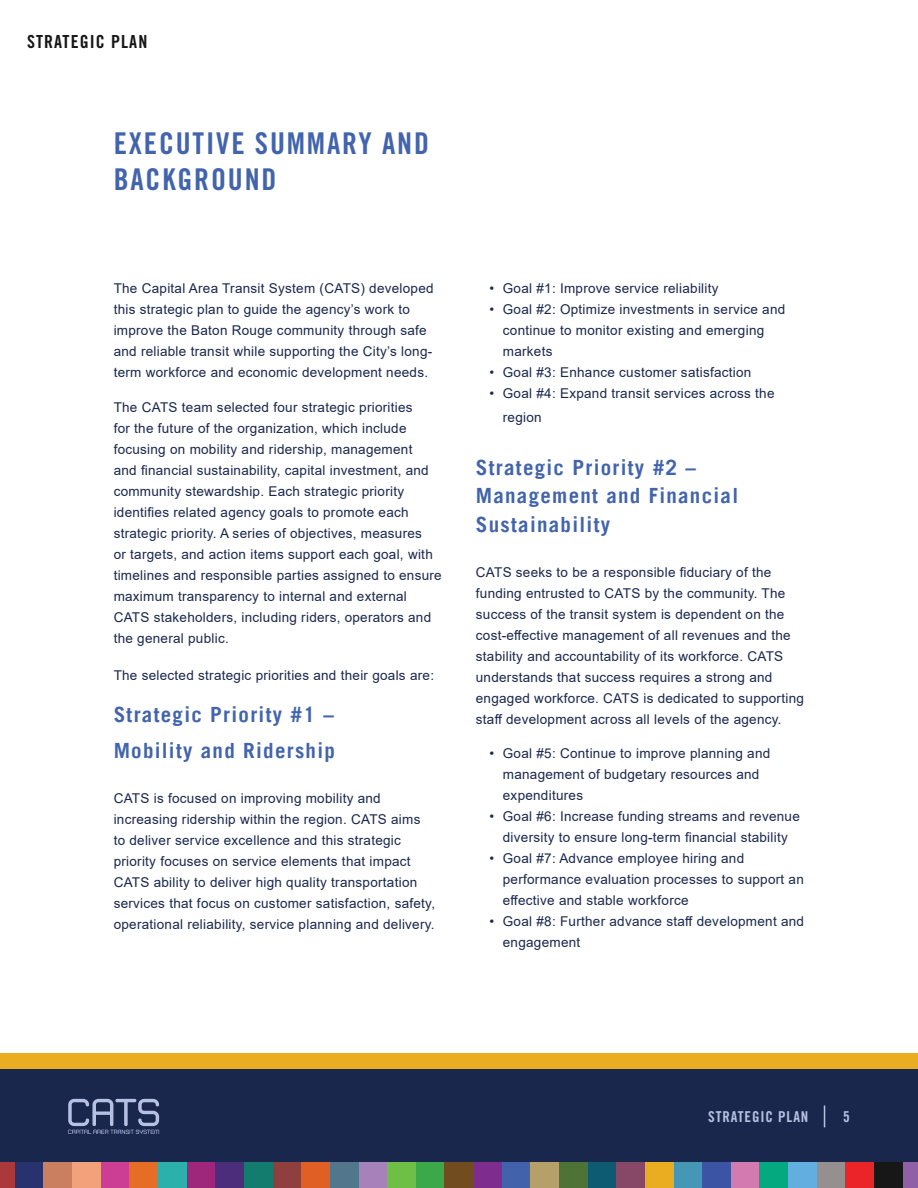
<style>
.page{position:relative;width:918px;height:1188px;background:#fff}
.page>*{position:absolute;margin:0;border:0;box-sizing:border-box;transform-origin:0 0}
.t1{font:30px/36px "Trade Gothic LT Std Bd Cn 20";letter-spacing:.06em;color:#4264ac}
.t2{font:700 21px/28.5px "Trade Gothic LT";letter-spacing:.06em;color:#4264ac}
.t3{font:18px "Trade Gothic LT Std Bd Cn 20";letter-spacing:.06em;color:#181718}
.t4{font:15px "Trade Gothic LT Std Bd Cn 20";letter-spacing:.06em;color:#b6c1e2}
.t5{font:13.5px/21px "Arial";letter-spacing:.02em;color:#1a274d}
</style>
<div class="page">
<div style="left:15px;top:1100px;width:29px;height:88px;background:#27326e"></div>
<div style="left:0;top:1100px;width:15px;height:88px;background:#ab383b"></div>
<div style="left:44px;top:1100px;width:28px;height:88px;background:#ca7f60"></div>
<div style="left:72px;top:1100px;width:29px;height:88px;background:#f3a17a"></div>
<div style="left:101px;top:1100px;width:29px;height:88px;background:#cb3e94"></div>
<div style="left:130px;top:1100px;width:28px;height:88px;background:#e66d26"></div>
<div style="left:158px;top:1100px;width:29px;height:88px;background:#2bb0ac"></div>
<div style="left:187px;top:1100px;width:29px;height:88px;background:#9e267b"></div>
<div style="left:216px;top:1100px;width:28px;height:88px;background:#4c2d7c"></div>
<div style="left:244px;top:1100px;width:29px;height:88px;background:#147c6e"></div>
<div style="left:273px;top:1100px;width:28px;height:88px;background:#8e3f3e"></div>
<div style="left:301px;top:1100px;width:29px;height:88px;background:#e05f25"></div>
<div style="left:330px;top:1100px;width:29px;height:88px;background:#52778c"></div>
<div style="left:359px;top:1100px;width:28px;height:88px;background:#a681ba"></div>
<div style="left:387px;top:1100px;width:29px;height:88px;background:#6fbe46"></div>
<div style="left:416px;top:1100px;width:29px;height:88px;background:#3ba949"></div>
<div style="left:445px;top:1100px;width:28px;height:88px;background:#704c1f"></div>
<div style="left:473px;top:1100px;width:29px;height:88px;background:#7e2d8e"></div>
<div style="left:502px;top:1100px;width:29px;height:88px;background:#4263ac"></div>
<div style="left:531px;top:1100px;width:28px;height:88px;background:#b4a068"></div>
<div style="left:559px;top:1100px;width:29px;height:88px;background:#4d7436"></div>
<div style="left:588px;top:1100px;width:28px;height:88px;background:#0c5b72"></div>
<div style="left:616px;top:1100px;width:29px;height:88px;background:#874868"></div>
<div style="left:645px;top:1100px;width:29px;height:88px;background:#eaad21"></div>
<div style="left:674px;top:1100px;width:28px;height:88px;background:#4497b5"></div>
<div style="left:702px;top:1100px;width:29px;height:88px;background:#3c54a4"></div>
<div style="left:731px;top:1100px;width:29px;height:88px;background:#d37ab1"></div>
<div style="left:760px;top:1100px;width:28px;height:88px;background:#04a980"></div>
<div style="left:788px;top:1100px;width:29px;height:88px;background:#62aee0"></div>
<div style="left:817px;top:1100px;width:29px;height:88px;background:#958f90"></div>
<div style="left:846px;top:1100px;width:28px;height:88px;background:#eb2428"></div>
<div style="left:874px;top:1100px;width:29px;height:88px;background:#181718"></div>
<div style="left:903px;top:1100px;width:15px;height:88px;background:#9060a7"></div>
<div style="left:0;top:1061px;width:918px;height:101px;background:#1a274d"></div>
<div style="left:0;top:1053px;width:918px;height:16px;background:#eaad21"></div>
<svg style="left:68px;top:1099px;width:91px;height:35px"></svg>
<svg style="left:824px;top:1105px;width:1px;height:22px"></svg>
<h3 class="t3" style="left:27px;top:30px;width:122px">STRATEGIC PLAN</h3>
<h1 class="t1" style="left:114px;top:125px;width:317px">EXECUTIVE SUMMARY AND<br>BACKGROUND</h1>
<p class="t5" style="left:114px;top:278px;width:322px">The Capital Area Transit System (CATS) developed this strategic plan to guide the agency’s work to improve the Baton Rouge community through safe and reliable transit while supporting the City’s long&shy;term workforce and economic development needs.</p>
<p class="t5" style="left:114px;top:397px;width:330px">The CATS team selected four strategic priorities<br>for the future of the organization, which include focusing on mobility and ridership, management<br>and financial sustainability, capital investment, and community stewardship. Each strategic priority identifies related agency goals to promote each strategic priority. A series of objectives, measures<br>or targets, and action items support each goal, with timelines and responsible parties assigned to ensure maximum transparency to internal and external CATS stakeholders, including riders, operators and the general public.</p>
<p class="t5" style="left:114px;top:665px;width:322px">The selected strategic priorities and their goals are:</p>
<h2 class="t2" style="left:114px;top:697px;width:223px;line-height:35.2px">Strategic Priority #1 –<br>Mobility and Ridership</h2>
<p class="t5" style="left:114px;top:787px;width:323px">CATS is focused on improving mobility and increasing ridership within the region. CATS aims to deliver service excellence and this strategic priority focuses on service elements that impact CATS ability to deliver high quality transportation services that focus on customer satisfaction, safety, operational reliability, service planning and delivery.</p>
<p class="t5" style="left:489px;top:278px;width:231px">• Goal #1: Improve service reliability</p>
<p class="t5" style="left:503px;top:299px;width:284px;text-indent:-14px">• Goal #2: Optimize investments in service and continue to monitor existing and emerging markets</p>
<p class="t5" style="left:489px;top:362px;width:264px">• Goal #3: Enhance customer satisfaction</p>
<p class="t5" style="left:503px;top:382px;width:273px;line-height:24px;text-indent:-14px">• Goal #4: Expand transit services across the region</p>
<h2 class="t2" style="left:476px;top:453px;width:264px">Strategic Priority #2 –<br>Management and Financial<br>Sustainability</h2>
<p class="t5" style="left:476px;top:562px;width:330px">CATS seeks to be a responsible fiduciary of the funding entrusted to CATS by the community. The success of the transit system is dependent on the cost-effective management of all revenues and the stability and accountability of its workforce. CATS understands that success requires a strong and engaged workforce. CATS is dedicated to supporting staff development across all levels of the agency.</p>
<p class="t5" style="left:503px;top:743px;width:269px;text-indent:-14px">• Goal #5: Continue to improve planning and management of budgetary resources and expenditures</p>
<p class="t5" style="left:489px;top:806px;width:312px;text-align:center">• Goal #6: Increase funding streams and revenue diversity to ensure long-term financial stability</p>
<p class="t5" style="left:503px;top:848px;width:303px;text-indent:-14px">• Goal #7: Advance employee hiring and performance evaluation processes to support an effective and stable workforce</p>
<p class="t5" style="left:503px;top:911px;width:303px;text-indent:-14px">• Goal #8: Further advance staff development and engagement</p>
<p class="t4" style="left:708px;top:1107px;width:102px">STRATEGIC PLAN</p>
<p class="t4" style="left:843px;top:1107px;width:8px">5</p>
</div>
